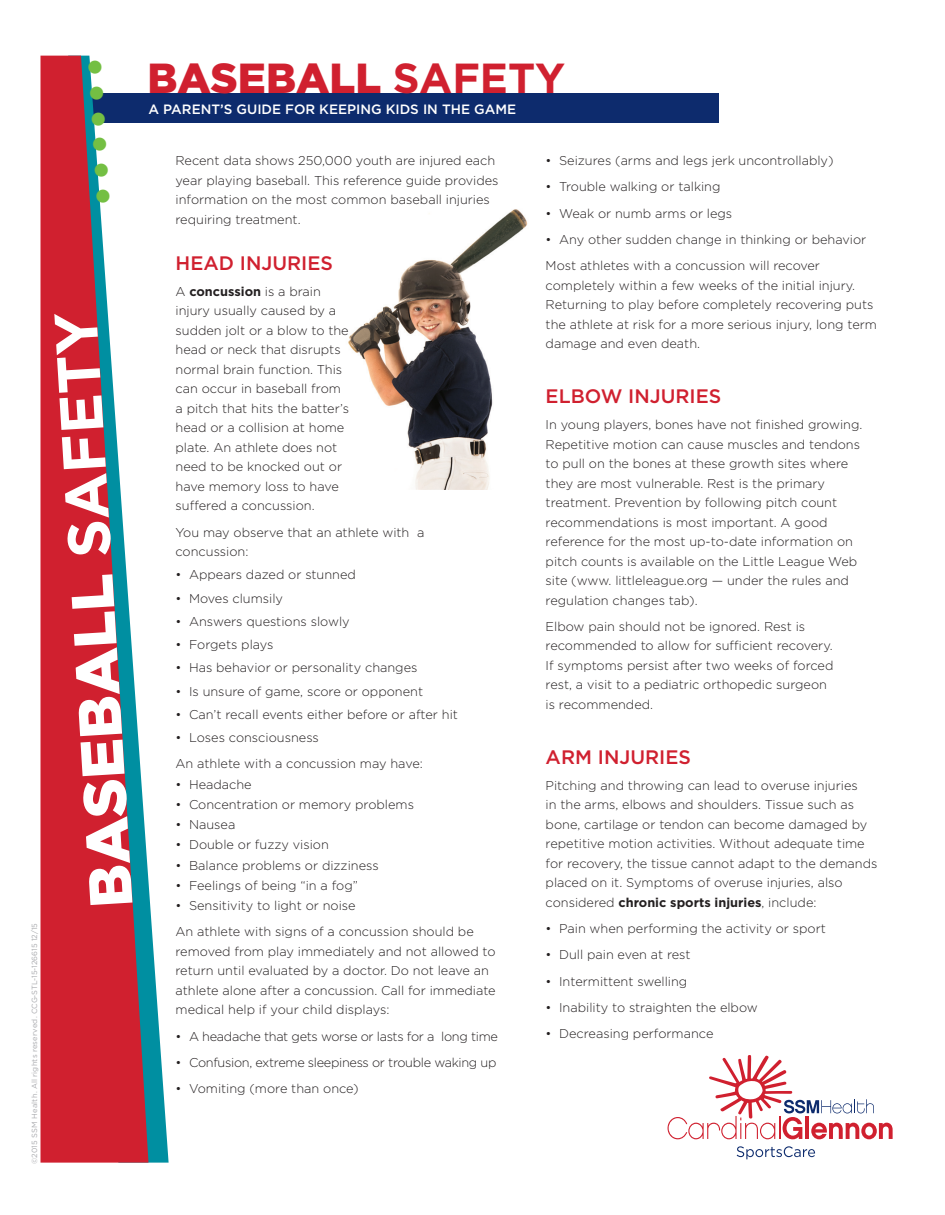
<style>
.page{position:relative;width:945px;height:1215px;background:#fff}
.page>*{position:absolute;margin:0;border:0;box-sizing:border-box;transform-origin:0 0}
.t1{font:900 60px "Gotham";color:#fff}
.t2{font:900 42px "Gotham";color:#d0202f}
.t3{font:22.5px "Wingdings";color:#74bf43}
.t4{font:500 19.5px "Gotham";color:#d0202f}
.t5{font:500 13.5px "Gotham";color:#fff}
.copy{font:300 12.75px/19.5px "Gotham";color:#231f20}
.copy-2{font:300 12.75px "Gotham";letter-spacing:-.025em;color:#231f20}
.t6{font:7.5px "Gotham";letter-spacing:.02em;color:#a8a9ad}
.s1{font-weight:700}
</style>
<div class="page">
<img style="left:348px;top:209px;width:180px;height:281px">
<div style="left:81px;top:93px;width:638px;height:30px;background:#0d2b6d"></div>
<svg style="left:148px;top:875px;width:21px;height:288px"></svg>
<svg style="left:40px;top:56px;width:108px;height:1107px;fill:#d0202f"></svg>
<svg style="left:668px;top:1055px;width:225px;height:84px"></svg>
<svg style="left:737px;top:1146px;width:78px;height:13px"></svg>
<p class="t3" style="left:91px;top:205px;width:147px;rotate:-93deg">●●●●●●</p>
<p class="t6" style="left:30px;top:1164px;width:242px;rotate:-90deg">©2015 SSM Health. All rights reserved. CCG-STL-15-126615 12/15</p>
<p class="t1" style="left:69px;top:910px;width:598px;rotate:-93deg">BASEBALL <span class="s1">SAFETY</span></p>
<p class="t2" style="left:148px;top:49px;width:419px">BASEBALL <span class="s1">SAFETY</span></p>
<p class="t5" style="left:149px;top:100px;width:369px">A PARENT’S GUIDE FOR KEEPING KIDS IN THE GAME</p>
<p class="copy" style="left:176px;top:150px;width:325px">Recent data shows 250,000 youth are injured each year playing baseball. This reference guide provides information on the most common baseball injuries requiring treatment.</p>
<p class="t4" style="left:176px;top:250px;width:159px">HEAD INJURIES</p>
<p class="copy" style="left:176px;top:281px;width:175px">A <span class="s1">concussion</span> is a brain injury usually caused by a sudden jolt or a blow to the head or neck that disrupts normal brain function. This can occur in baseball from a pitch that hits the batter’s head or a collision at home plate. An athlete does not need to be knocked out or have memory loss to have suffered a concussion.</p>
<p class="copy" style="left:176px;top:522px;width:250px">You may observe that an athlete with a concussion:</p>
<p class="copy" style="left:176px;top:565px;width:182px">• Appears dazed or stunned</p>
<p class="copy" style="left:176px;top:588px;width:109px">• Moves clumsily</p>
<p class="copy" style="left:176px;top:611px;width:176px">• Answers questions slowly</p>
<p class="copy" style="left:176px;top:635px;width:99px">• Forgets plays</p>
<p class="copy" style="left:176px;top:658px;width:243px">• Has behavior or personality changes</p>
<p class="copy" style="left:176px;top:681px;width:249px">• Is unsure of game, score or opponent</p>
<p class="copy" style="left:176px;top:704px;width:284px">• Can’t recall events either before or after hit</p>
<p class="copy" style="left:176px;top:728px;width:145px">• Loses consciousness</p>
<p class="copy" style="left:176px;top:754px;width:249px">An athlete with a concussion may have:</p>
<p class="copy" style="left:176px;top:774px;width:78px">• Headache</p>
<p class="copy" style="left:176px;top:794px;width:240px">• Concentration or memory problems</p>
<p class="copy" style="left:176px;top:815px;width:61px">• Nausea</p>
<p class="copy" style="left:176px;top:835px;width:155px">• Double or fuzzy vision</p>
<p class="copy" style="left:176px;top:855px;width:205px">• Balance problems or dizziness</p>
<p class="copy" style="left:176px;top:875px;width:184px">• Feelings of being “in a fog”</p>
<p class="copy" style="left:176px;top:896px;width:182px">• Sensitivity to light or noise</p>
<p class="copy" style="left:176px;top:922px;width:322px">An athlete with signs of a concussion should be removed from play immediately and not allowed to return until evaluated by a doctor. Do not leave an athlete alone after a concussion. Call for immediate medical help if your child displays:</p>
<p class="copy-2" style="left:176px;top:1028px;width:324px">• A headache that gets worse or lasts for a long time</p>
<p class="copy-2" style="left:176px;top:1054px;width:322px">• Confusion, extreme sleepiness or trouble waking up</p>
<p class="copy" style="left:176px;top:1079px;width:185px">• Vomiting (more than once)</p>
<p class="copy" style="left:546px;top:150px;width:289px">• Seizures (arms and legs jerk uncontrollably)</p>
<p class="copy" style="left:546px;top:177px;width:176px">• Trouble walking or talking</p>
<p class="copy" style="left:546px;top:203px;width:188px">• Weak or numb arms or legs</p>
<p class="copy" style="left:546px;top:229px;width:322px">• Any other sudden change in thinking or behavior</p>
<p class="copy" style="left:546px;top:255px;width:333px">Most athletes with a concussion will recover completely within a few weeks of the initial injury.<br>Returning to play before completely recovering puts the athlete at risk for a more serious injury, long term damage and even death.</p>
<p class="t4" style="left:546px;top:383px;width:177px">ELBOW INJURIES</p>
<p class="copy" style="left:546px;top:414px;width:318px">In young players, bones have not finished growing.<br>Repetitive motion can cause muscles and tendons to pull on the bones at these growth sites where they are most vulnerable. Rest is the primary treatment. Prevention by following pitch count recommendations is most important. A good reference for the most up-to-date information on pitch counts is available on the Little League Web site (www. littleleague.org — under the rules and regulation changes tab).</p>
<p class="copy" style="left:546px;top:616px;width:289px">Elbow pain should not be ignored. Rest is recommended to allow for sufficient recovery.<br>If symptoms persist after two weeks of forced rest, a visit to a pediatric orthopedic surgeon is recommended.</p>
<p class="t4" style="left:546px;top:744px;width:147px">ARM INJURIES</p>
<p class="copy" style="left:546px;top:775px;width:333px">Pitching and throwing can lead to overuse injuries<br>in the arms, elbows and shoulders. Tissue such as bone, cartilage or tendon can become damaged by repetitive motion activities. Without adequate time for recovery, the tissue cannot adapt to the demands placed on it. Symptoms of overuse injuries, also considered <span class="s1">chronic sports injuries</span>, include:</p>
<p class="copy" style="left:546px;top:918px;width:282px">• Pain when performing the activity or sport</p>
<p class="copy" style="left:546px;top:945px;width:146px">• Dull pain even at rest</p>
<p class="copy" style="left:546px;top:971px;width:143px">• Intermittent swelling</p>
<p class="copy" style="left:546px;top:997px;width:214px">• Inability to straighten the elbow</p>
<p class="copy" style="left:546px;top:1023px;width:169px">• Decreasing performance</p>
</div>
